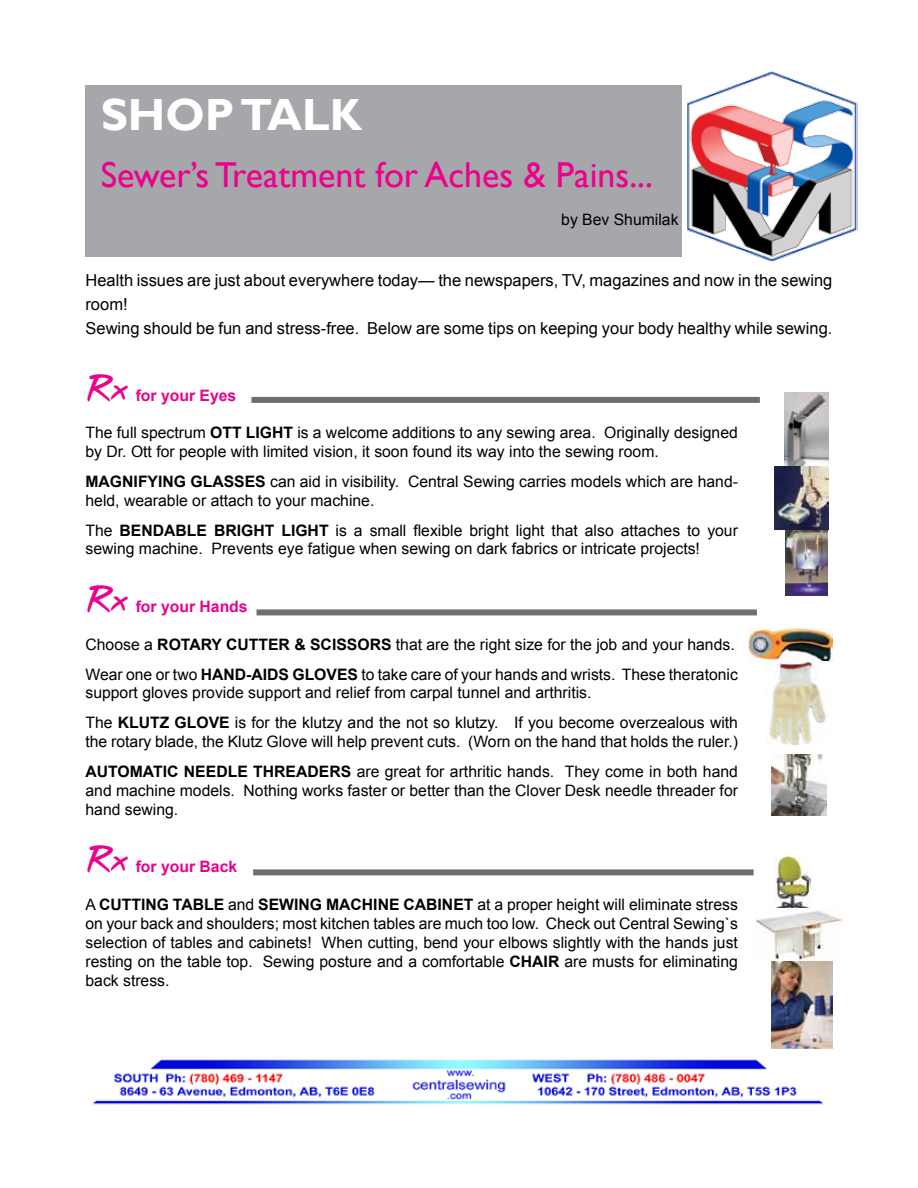
<style>
.page{position:relative;width:918px;height:1188px;background:#fff}
.page>*{position:absolute;margin:0;border:0;box-sizing:border-box;transform-origin:0 0}
.t1{font:700 45px "Gill Sans";color:#fff}
.t2{font:36px "Gill Sans";color:#ec008c}
.t3{font:16.5px/24px "Arial";color:#000}
.t4{font:15.75px/18.9px "Arial";color:#000}
.t5{font:700 15.75px "Arial";color:#ec008c}
.t6{font:700 15.75px "Arial";color:#000}
.s1{font-family:"JI Rector";font-weight:400;font-size:30px}
.s2{font-weight:700}
.s3{font-weight:400}
</style>
<div class="page">
<img style="left:748px;top:628px;width:84px;height:34px">
<img style="left:93px;top:1048px;width:739px;height:57px">
<img style="left:687px;top:71px;width:170px;height:191px">
<div style="left:86px;top:86px;width:596px;height:171px;background:#a5a7aa"></div>
<img style="left:786px;top:529px;width:42px;height:66px">
<img style="left:771px;top:754px;width:56px;height:61px">
<img style="left:785px;top:392px;width:44px;height:74px">
<img style="left:769px;top:662px;width:58px;height:82px">
<img style="left:774px;top:855px;width:36px;height:53px">
<div style="left:251px;top:397px;width:509px;height:6px;background:#6d6e71"></div>
<div style="left:256px;top:609px;width:501px;height:6px;background:#6d6e71"></div>
<img style="left:774px;top:466px;width:55px;height:63px">
<img style="left:755px;top:909px;width:87px;height:53px">
<img style="left:771px;top:962px;width:61px;height:86px">
<div style="left:253px;top:869px;width:501px;height:6px;background:#6d6e71"></div>
<h1 class="t1" style="left:101px;top:88px;width:263px">SHOP TALK</h1>
<h2 class="t2" style="left:101px;top:154px;width:554px">Sewer’s Treatment for Aches &amp; Pains...</h2>
<p class="t4" style="left:561px;top:210px;width:119px">by Bev Shumilak</p>
<p class="t3" style="left:86px;top:268px;width:748px">Health issues are just about everywhere today— the newspapers, TV, magazines and now in the sewing room!<br>Sewing should be fun and stress-free. Below are some tips on keeping your body healthy while sewing.</p>
<p class="t5" style="left:86px;top:384px;width:152px"><span class="s1">Rx</span> FOR YOUR EYES</p>
<p class="t4" style="left:86px;top:423px;width:654px">The full spectrum <span class="s2">OTT LIGHT</span> is a welcome additions to any sewing area. Originally designed by Dr. Ott for people with limited vision, it soon found its way into the sewing room.</p>
<p class="t4" style="left:86px;top:472px;width:654px"><span class="s2">MAGNIFYING GLASSES</span> can aid in visibility. Central Sewing carries models which are hand&shy;held, wearable or attach to your machine.</p>
<p class="t6" style="left:86px;top:519px;width:101px"><span class="s3">The</span> BENDABLE</p>
<p class="t4" style="left:86px;top:521px;width:654px;text-indent:129px"><span class="s2">BRIGHT LIGHT</span> is a small flexible bright light that also attaches to your sewing machine. Prevents eye fatigue when sewing on dark fabrics or intricate projects!</p>
<p class="t5" style="left:86px;top:596px;width:164px"><span class="s1">Rx</span> FOR YOUR HANDS</p>
<p class="t4" style="left:86px;top:630px;width:654px;line-height:29.7px">Choose a <span class="s2">ROTARY CUTTER &amp; SCISSORS</span> that are the right size for the job and your hands.<br>Wear one or two <span class="s2">HAND-AIDS GLOVES</span> to take care of your hands and wrists. These theratonic</p>
<p class="t4" style="left:86px;top:678px;width:507px;line-height:29.7px">support gloves provide support and relief from carpal tunnel and arthritis.<br>The <span class="s2">KLUTZ GLO</span></p>
<p class="t4" style="left:86px;top:713px;width:654px;text-align:right"><span class="s2">VE</span> is for the klutzy and the not so klutzy. If you become overzealous with<br>the rotary blade, the Klutz Glove will help prevent cuts. (Worn on the hand that holds the ruler.)</p>
<p class="t4" style="left:86px;top:762px;width:654px;text-align:justify"><span class="s2">AUTOMATIC NEEDLE THREADERS</span> are great for arthritic hands. They come in both hand and machine models. Nothing works faster or better than the Clover Desk needle threader for hand sewing.</p>
<p class="t5" style="left:86px;top:856px;width:153px"><span class="s1">Rx</span> FOR YOUR BACK</p>
<p class="t6" style="left:86px;top:894px;width:119px"><span class="s3">A</span> CUTTING TABLE</p>
<p class="t4" style="left:85px;top:895px;width:654px;text-align:justify;text-indent:143px">and <span class="s2">SEWING MACHINE CABINET</span> at a proper height will eliminate stress on your back and shoulders; most kitchen tables are much too low. Check out Central Sewing`s selection of tables and cabinets! When cutting, bend your elbows slightly with the hands just resting on the table top. Sewing posture and a comfortable <span class="s2">CHAIR</span> are musts for eliminating back stress.</p>
</div>
